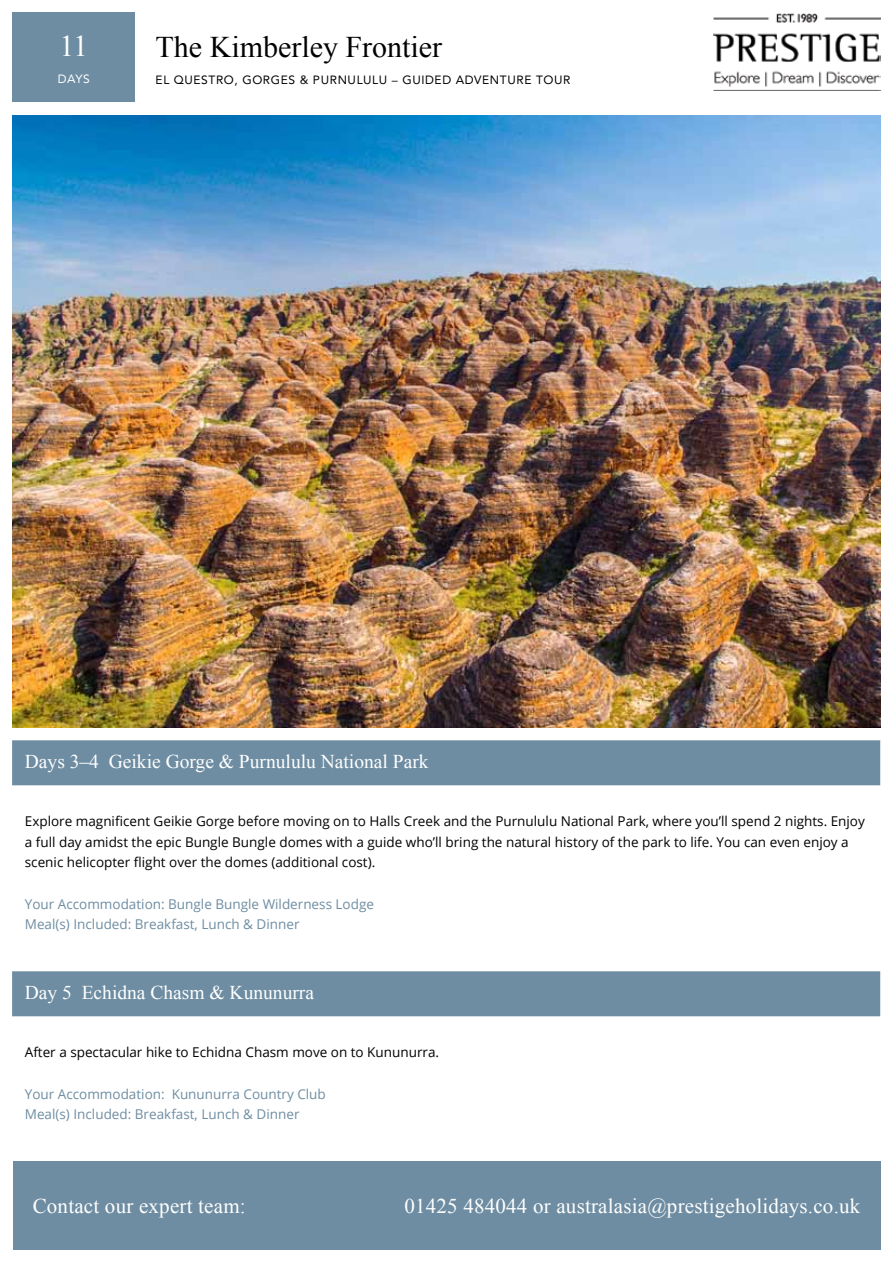
<style>
.page{position:relative;width:893px;height:1263px;background:#fff}
.page>*{position:absolute;margin:0;border:0;box-sizing:border-box;transform-origin:0 0}
.t1{font:30px "Times New Roman";color:#000}
.t2{font:30px "Times New Roman";color:#fff}
.t3{font:21px "Times New Roman";letter-spacing:.01em;color:#fff}
.Heading_Day___Locati{font:19.5px "Times New Roman";color:#fff}
.Body_Text{font:13.5px/20.2px "Open Sans";color:#000}
.Hotel_Choices{font:13.5px/20.2px "Open Sans";color:#6e8da2}
.t4{font:12px "Avenir";letter-spacing:.05em;color:#000}
.t5{font:12px "Avenir";color:#fff}
</style>
<div class="page">
<div style="left:13px;top:1161px;width:867px;height:89px;background:#6e8da2"></div>
<img style="left:714px;top:13px;width:166px;height:78px">
<div style="left:13px;top:13px;width:122px;height:89px;background:#6e8da2"></div>
<div style="left:12px;top:740px;width:868px;height:45px;background:#6e8da2"></div>
<div style="left:12px;top:971px;width:868px;height:45px;background:#6e8da2"></div>
<img style="left:13px;top:115px;width:867px;height:612px">
<h1 class="t2" style="left:59px;top:26px;width:30px">11</h1>
<p class="t5" style="left:58px;top:69px;width:34px">DAYS</p>
<h1 class="t1" style="left:156px;top:27px;width:288px">The Kimberley Frontier</h1>
<p class="t4" style="left:156px;top:70px;width:416px">EL QUESTRO, GORGES &amp; PURNULULU – GUIDED ADVENTURE TOUR</p>
<p class="Heading_Day___Locati" style="left:25px;top:748px;width:405px">Days 3–4 Geikie Gorge &amp; Purnululu National Park</p>
<p class="Body_Text" style="left:25px;top:811px;width:841px">Explore magnificent Geikie Gorge before moving on to Halls Creek and the Purnululu National Park, where you’ll spend 2 nights. Enjoy a full day amidst the epic Bungle Bungle domes with a guide who’ll bring the natural history of the park to life. You can even enjoy a scenic helicopter flight over the domes (additional cost).</p>
<p class="Hotel_Choices" style="left:25px;top:893px;width:351px">Your Accommodation: Bungle Bungle Wilderness Lodge<br>Meal(s) Included: Breakfast, Lunch &amp; Dinner</p>
<p class="Heading_Day___Locati" style="left:25px;top:979px;width:291px">Day 5 Echidna Chasm &amp; Kununurra</p>
<p class="Body_Text" style="left:25px;top:1042px;width:416px">After a spectacular hike to Echidna Chasm move on to Kununurra.</p>
<p class="Hotel_Choices" style="left:25px;top:1083px;width:302px">Your Accommodation: Kununurra Country Club<br>Meal(s) Included: Breakfast, Lunch &amp; Dinner</p>
<h2 class="t3" style="left:33px;top:1192px;width:215px">Contact our expert team:</h2>
<h2 class="t3" style="left:404px;top:1192px;width:457px">01425 484044 or australasia@prestigeholidays.co.uk</h2>
</div>
